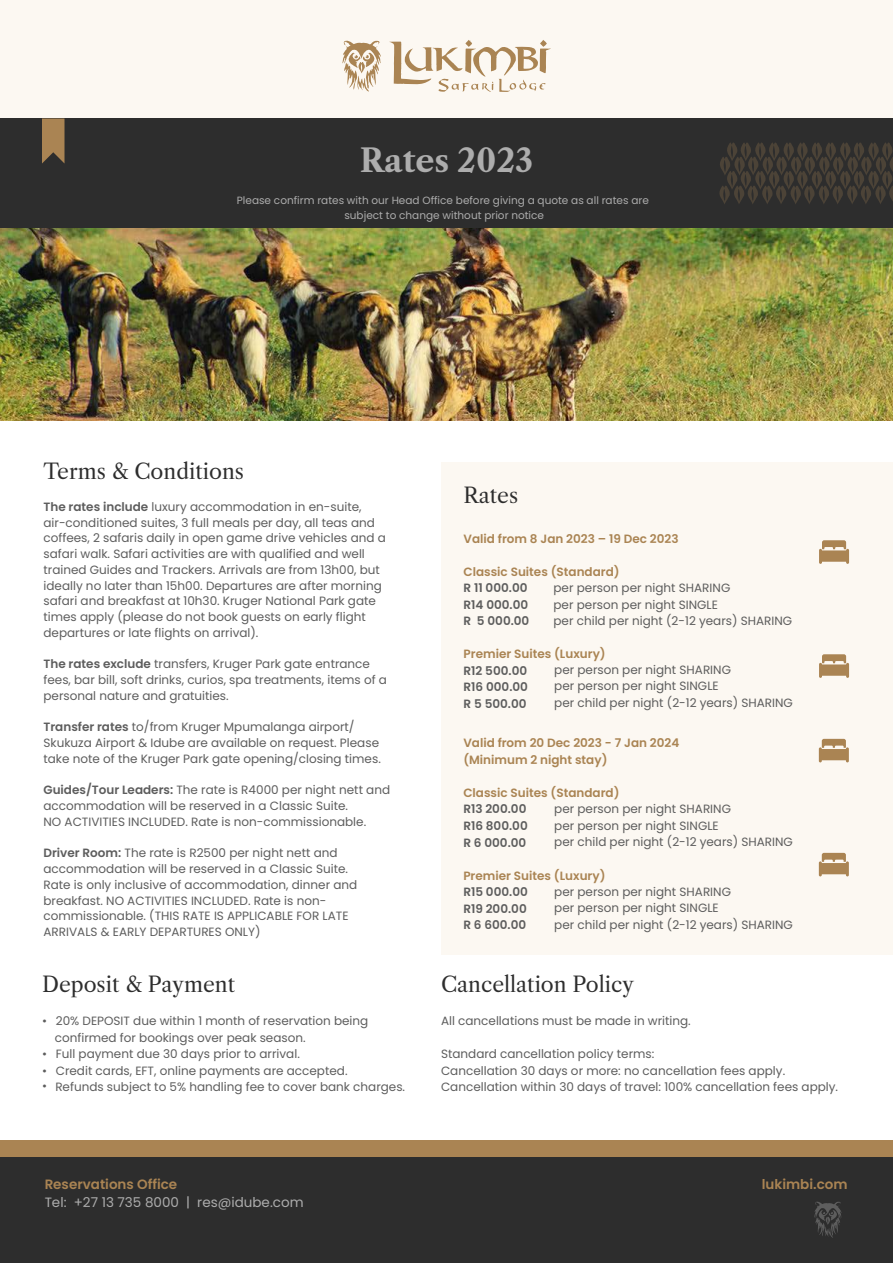
<style>
.page{position:relative;width:893px;height:1263px;background:#fff}
.page>*{position:absolute;margin:0;border:0;box-sizing:border-box;transform-origin:0 0}
.t1{font:700 31.5px "Libre Caslon Text";color:#adadad}
.t2{font:21px "Libre Caslon Text";color:#2d2d2d}
.t3{font:13.5px "Poppins";color:#adadad}
.t4{font:600 13.5px "Poppins";color:#aa8453}
.t5{font:12px/15.8px "Poppins";color:#5d5d5d}
.t6{font:600 12px/16.5px "Poppins";color:#aa8453}
.t7{font:600 12px/16.5px "Poppins";color:#5d5d5d;text-align:justify}
.t8{font:10.5px/15px "Poppins";color:#adadad;text-align:center}
.s1{font-weight:600}
</style>
<div class="page">
<div style="left:0;top:0;width:893px;height:120px;background:#fcf8f2"></div>
<div style="left:0;top:118px;width:893px;height:112px;background:#2d2d2d"></div>
<svg style="left:42px;top:119px;width:22px;height:45px"></svg>
<div style="left:0;top:1155px;width:893px;height:108px;background:#2d2d2d"></div>
<div style="left:0;top:1140px;width:893px;height:17px;background:#aa8453"></div>
<svg style="left:814px;top:1201px;width:28px;height:37px"></svg>
<svg style="left:719px;top:143px;width:174px;height:61px"></svg>
<svg style="left:342px;top:40px;width:39px;height:52px"></svg>
<svg style="left:390px;top:40px;width:160px;height:52px"></svg>
<img style="left:0;top:228px;width:893px;height:192px">
<div style="left:441px;top:462px;width:451px;height:492px;background:#fcf8f2"></div>
<svg style="left:819px;top:540px;width:30px;height:24px"></svg>
<svg style="left:819px;top:654px;width:30px;height:24px"></svg>
<svg style="left:819px;top:739px;width:30px;height:23px"></svg>
<svg style="left:819px;top:853px;width:30px;height:23px"></svg>
<h1 class="t1" style="left:360px;top:142px;width:175px">Rates 2023</h1>
<p class="t8" style="left:237px;top:193px;width:413px">Please confirm rates with our Head Office before giving a quote as all rates are subject to change without prior notice</p>
<h2 class="t2" style="left:44px;top:459px;width:202px">Terms &amp; Conditions</h2>
<p class="t5" style="left:44px;top:499px;width:344px"><span class="s1">The rates include</span> luxury accommodation in en-suite, air-conditioned suites, 3 full meals per day, all teas and coffees, 2 safaris daily in open game drive vehicles and a safari walk. Safari activities are with qualified and well trained Guides and Trackers. Arrivals are from 13h00, but ideally no later than 15h00. Departures are after morning safari and breakfast at 10h30. Kruger National Park gate times apply (please do not book guests on early flight departures or late flights on arrival).</p>
<p class="t5" style="left:44px;top:656px;width:345px"><span class="s1">The rates exclude</span> transfers, Kruger Park gate entrance fees, bar bill, soft drinks, curios, spa treatments, items of a personal nature and gratuities.</p>
<p class="t5" style="left:44px;top:719px;width:339px"><span class="s1">Transfer rates</span> to/from Kruger Mpumalanga airport/<br>Skukuza Airport &amp; Idube are available on request. Please take note of the Kruger Park gate opening/closing times.</p>
<p class="t5" style="left:44px;top:782px;width:348px"><span class="s1">Guides/Tour Leaders:</span> The rate is R4000 per night nett and accommodation will be reserved in a Classic Suite.<br>NO ACTIVITIES INCLUDED. Rate is non-commissionable.</p>
<p class="t5" style="left:44px;top:845px;width:315px"><span class="s1">Driver Room:</span> The rate is R2500 per night nett and accommodation will be reserved in a Classic Suite.<br>Rate is only inclusive of accommodation, dinner and breakfast. NO ACTIVITIES INCLUDED. Rate is non&shy;commissionable. (THIS RATE IS APPLICABLE FOR LATE ARRIVALS &amp; EARLY DEPARTURES ONLY)</p>
<h2 class="t2" style="left:42px;top:972px;width:195px">Deposit &amp; Payment</h2>
<p class="t5" style="left:55px;top:1013px;width:315px;line-height:16.5px;text-indent:-13px">• 20% DEPOSIT due within 1 month of reservation being confirmed for bookings over peak season.</p>
<p class="t5" style="left:42px;top:1046px;width:259px">• Full payment due 30 days prior to arrival.</p>
<p class="t5" style="left:42px;top:1063px;width:307px">• Credit cards, EFT, online payments are accepted.</p>
<p class="t5" style="left:42px;top:1079px;width:365px">• Refunds subject to 5% handling fee to cover bank charges.</p>
<p class="t4" style="left:45px;top:1176px;width:134px">Reservations Office</p>
<p class="t3" style="left:45px;top:1194px;width:260px">Tel: +27 13 735 8000 | res@idube.com</p>
<h2 class="t2" style="left:464px;top:483px;width:56px">Rates</h2>
<p class="t6" style="left:464px;top:530px;width:217px">Valid from 8 Jan 2023 – 19 Dec 2023</p>
<p class="t6" style="left:464px;top:563px;width:158px">Classic Suites (Standard)</p>
<p class="t7" style="left:464px;top:580px;width:67px;text-align:left">R 11 000.00<br>R14 000.00<br>R 5 000.00</p>
<p class="t6" style="left:464px;top:646px;width:144px">Premier Suites (Luxury)</p>
<p class="t7" style="left:464px;top:662px;width:66px">R12 500.00<br>R16 000.00<br>R 5 500.00</p>
<p class="t5" style="left:554px;top:661px;width:240px;line-height:16.5px">per person per night SHARING<br>per person per night SINGLE<br>per child per night (2-12 years) SHARING</p>
<p class="t6" style="left:463px;top:735px;width:218px">Valid from 20 Dec 2023 - 7 Jan 2024 (Minimum 2 night stay)</p>
<p class="t6" style="left:463px;top:785px;width:158px">Classic Suites (Standard)</p>
<p class="t7" style="left:463px;top:801px;width:66px">R13 200.00<br>R16 800.00<br>R 6 000.00</p>
<p class="t6" style="left:463px;top:867px;width:144px">Premier Suites (Luxury)</p>
<p class="t7" style="left:463px;top:884px;width:66px">R15 000.00<br>R19 200.00<br>R 6 600.00</p>
<p class="t5" style="left:554px;top:580px;width:240px;line-height:16.5px">per person per night SHARING<br>per person per night SINGLE<br>per child per night (2-12 years) SHARING</p>
<p class="t5" style="left:554px;top:801px;width:240px;line-height:16.5px">per person per night SHARING<br>per person per night SINGLE<br>per child per night (2-12 years) SHARING</p>
<p class="t5" style="left:554px;top:883px;width:240px;line-height:16.5px">per person per night SHARING<br>per person per night SINGLE<br>per child per night (2-12 years) SHARING</p>
<h2 class="t2" style="left:441px;top:972px;width:194px">Cancellation Policy</h2>
<p class="t5" style="left:441px;top:1013px;width:251px">All cancellations must be made in writing.</p>
<p class="t5" style="left:441px;top:1046px;width:399px;line-height:16.5px">Standard cancellation policy terms:<br>Cancellation 30 days or more: no cancellation fees apply.<br>Cancellation within 30 days of travel: 100% cancellation fees apply.</p>
<p class="t4" style="left:762px;top:1176px;width:87px">lukimbi.com</p>
</div>
